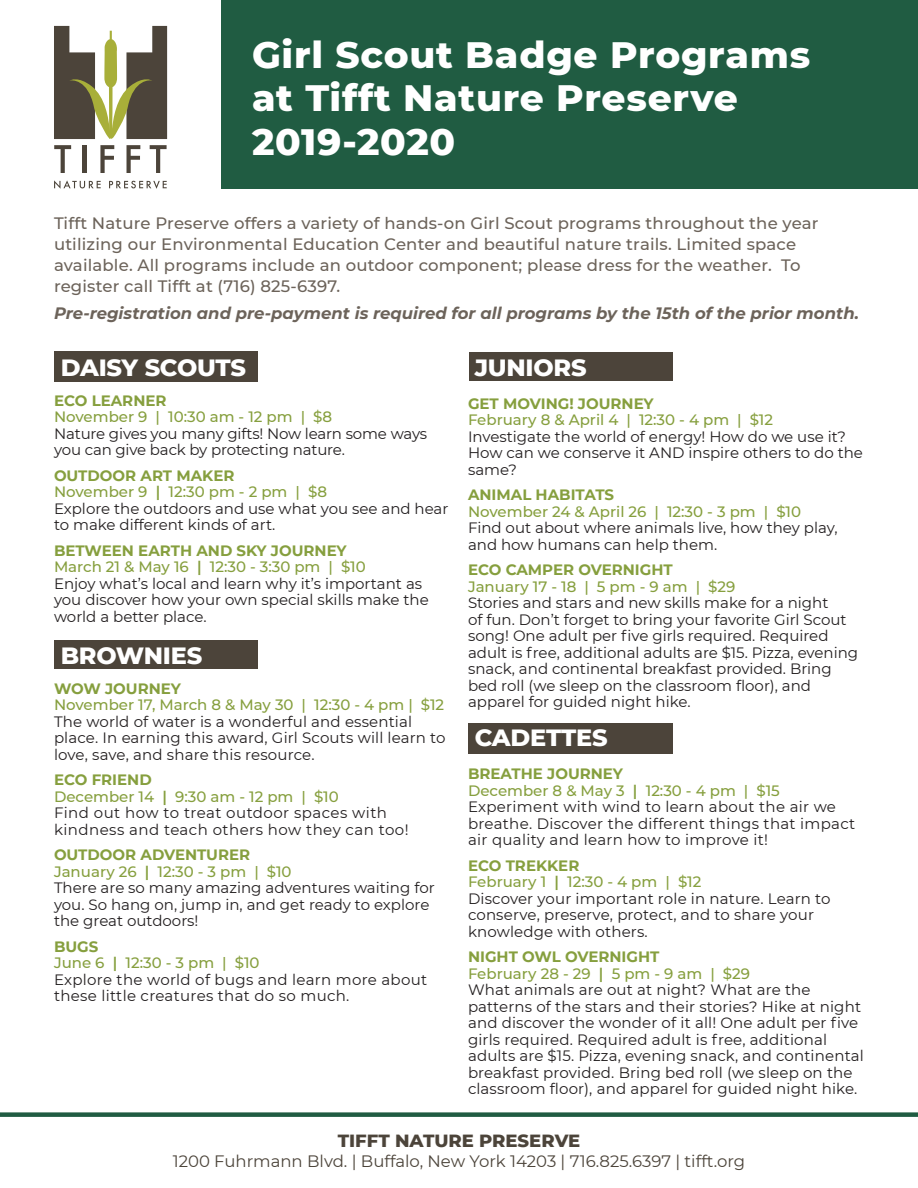
<style>
.page{position:relative;width:918px;height:1188px;background:#fff}
.page>*{position:absolute;margin:0;border:0;box-sizing:border-box;transform-origin:0 0}
.t1{font:800 37.5px "Montserrat";letter-spacing:.02em;color:#fff}
.t2{font:800 24px "Montserrat";letter-spacing:-.01em;color:#fff}
.t3{font:800 18px "Montserrat";color:#4c443a}
.t4{font:500 16.5px/21px "Montserrat";letter-spacing:.01em;color:#6c635a}
.t5{font:italic 700 16.5px "Montserrat";color:#6c635a}
.t6{font:16.5px "Montserrat";color:#4c443a}
.t7{font:15px/16.5px "Montserrat";color:#231f20}
.t8{font:500 15px "Montserrat";color:#869f3e}
.t9{font:15px/16.5px "Montserrat";letter-spacing:.02em;color:#231f20}
.t10{font:700 15px "Montserrat";color:#869f3e}
.t11{font:15px/16.5px "Montserrat";letter-spacing:.03em;color:#231f20}
.s1{font-weight:600}
</style>
<div class="page">
<div style="left:54px;top:641px;width:203px;height:28px;background:#4c443a"></div>
<div style="left:54px;top:351px;width:203px;height:31px;background:#4c443a"></div>
<div style="left:470px;top:352px;width:203px;height:29px;background:#4c443a"></div>
<div style="left:468px;top:723px;width:205px;height:31px;background:#4c443a"></div>
<div style="left:221px;top:0;width:697px;height:189px;background:#205c42"></div>
<svg style="left:54px;top:180px;width:47px;height:9px"></svg>
<svg style="left:109px;top:181px;width:58px;height:8px"></svg>
<svg style="left:54px;top:145px;width:17px;height:28px"></svg>
<hr style="left:82px;top:145px;width:4px;height:28px;background:#4c443a">
<svg style="left:100px;top:145px;width:14px;height:28px"></svg>
<svg style="left:127px;top:145px;width:13px;height:28px"></svg>
<svg style="left:150px;top:145px;width:17px;height:28px"></svg>
<svg style="left:54px;top:26px;width:113px;height:113px"></svg>
<div style="left:0;top:1112px;width:918px;height:5px;background:#205c42"></div>
<p class="t1" style="left:252px;top:27px;width:560px">Girl Scout Badge Programs</p>
<p class="t1" style="left:252px;top:70px;width:487px">at Tifft Nature Preserve</p>
<p class="t1" style="left:252px;top:114px;width:205px">2019-2020</p>
<p class="t4" style="left:54px;top:212px;width:766px">Tifft Nature Preserve offers a variety of hands-on Girl Scout programs throughout the year utilizing our Environmental Education Center and beautiful nature trails. Limited space available. All programs include an outdoor component; please dress for the weather. To register call Tifft at (716) 825-6397.</p>
<p class="t5" style="left:54px;top:301px;width:807px">Pre-registration and pre-payment is required for all programs by the 15th of the prior month.</p>
<p class="t2" style="left:61px;top:350px;width:187px">DAISY SCOUTS</p>
<p class="t10" style="left:54px;top:390px;width:114px">ECO LEARNER</p>
<p class="t8" style="left:54px;top:406px;width:280px">November 9 | 10:30 am - 12 pm | $8</p>
<p class="t7" style="left:54px;top:425px;width:375px">Nature gives you many gifts! Now learn some ways you can give back by protecting nature.</p>
<p class="t10" style="left:54px;top:465px;width:182px">OUTDOOR ART MAKER</p>
<p class="t8" style="left:54px;top:481px;width:275px">November 9 <span class="s1">|</span> 12:30 pm - 2 pm | $8</p>
<p class="t7" style="left:54px;top:500px;width:396px">Explore the outdoors and use what you see and hear to make different kinds of art.</p>
<p class="t10" style="left:54px;top:540px;width:294px">BETWEEN EARTH AND SKY JOURNEY</p>
<p class="t8" style="left:54px;top:556px;width:313px">March 21 &amp; May 16 <span class="s1">|</span> 12:30 - 3:30 pm | $10</p>
<p class="t7" style="left:54px;top:575px;width:376px">Enjoy what’s local and learn why it’s important as you discover how your own special skills make the world a better place.</p>
<p class="t2" style="left:61px;top:638px;width:143px">BROWNIES</p>
<p class="t10" style="left:54px;top:678px;width:128px">WOW JOURNEY</p>
<p class="t8" style="left:54px;top:694px;width:392px">November 17, March 8 &amp; May 30 | 12:30 - 4 pm | $12</p>
<p class="t7" style="left:54px;top:713px;width:393px">The world of water is a wonderful and essential place. In earning this award, Girl Scouts will learn to love, save, and share this resource.</p>
<p class="t10" style="left:54px;top:769px;width:99px">ECO FRIEND</p>
<p class="t8" style="left:54px;top:786px;width:286px">December 14 <span class="s1">|</span> 9:30 am - 12 pm | $10</p>
<p class="t11" style="left:54px;top:804px;width:356px">Find out how to treat outdoor spaces with kindness and teach others how they can too!</p>
<p class="t10" style="left:54px;top:844px;width:198px">OUTDOOR ADVENTURER</p>
<p class="t8" style="left:54px;top:861px;width:239px">January 26 <span class="s1">|</span> 12:30 - 3 pm | $10</p>
<p class="t7" style="left:54px;top:879px;width:382px">There are so many amazing adventures waiting for you. So hang on, jump in, and get ready to explore the great outdoors!</p>
<p class="t10" style="left:54px;top:936px;width:46px">BUGS</p>
<p class="t8" style="left:54px;top:952px;width:207px">June 6 <span class="s1">|</span> 12:30 - 3 pm | $10</p>
<p class="t9" style="left:54px;top:971px;width:375px">Explore the world of bugs and learn more about these little creatures that do so much.</p>
<p class="t2" style="left:475px;top:350px;width:113px">JUNIORS</p>
<p class="t10" style="left:468px;top:393px;width:187px">GET MOVING! JOURNEY</p>
<p class="t8" style="left:468px;top:409px;width:307px">February 8 &amp; April 4 | 12:30 - 4 pm | $12</p>
<p class="t7" style="left:468px;top:428px;width:397px">Investigate the world of energy! How do we use it?<br>How can we conserve it AND inspire others to do the same?</p>
<p class="t10" style="left:468px;top:484px;width:148px">ANIMAL HABITATS</p>
<p class="t8" style="left:468px;top:501px;width:335px">November 24 &amp; April 26 | 12:30 - 3 pm | $10</p>
<p class="t7" style="left:468px;top:519px;width:371px">Find out about where animals live, how they play, and how humans can help them.</p>
<p class="t10" style="left:468px;top:559px;width:206px">ECO CAMPER OVERNIGHT</p>
<p class="t8" style="left:468px;top:576px;width:269px">January 17 - 18 | 5 pm - 9 am | $29</p>
<p class="t7" style="left:468px;top:594px;width:392px">Stories and stars and new skills make for a night<br>of fun. Don’t forget to bring your favorite Girl Scout song! One adult per five girls required. Required adult is free, additional adults are $15. Pizza, evening snack, and continental breakfast provided. Bring bed roll (we sleep on the classroom floor), and apparel for guided night hike.</p>
<p class="t2" style="left:475px;top:720px;width:134px">CADETTES</p>
<p class="t10" style="left:468px;top:763px;width:157px">BREATHE JOURNEY</p>
<p class="t8" style="left:468px;top:780px;width:313px">December 8 &amp; May 3 <span class="s1">|</span> 12:30 - 4 pm | $15</p>
<p class="t9" style="left:468px;top:798px;width:389px">Experiment with wind to learn about the air we breathe. Discover the different things that impact air quality and learn how to improve it!</p>
<p class="t10" style="left:468px;top:855px;width:113px">ECO TREKKER</p>
<p class="t8" style="left:468px;top:871px;width:235px">February 1 <span class="s1">|</span> 12:30 - 4 pm | $12</p>
<p class="t7" style="left:468px;top:890px;width:364px">Discover your important role in nature. Learn to conserve, preserve, protect, and to share your knowledge with others.</p>
<p class="t10" style="left:468px;top:946px;width:193px">NIGHT OWL OVERNIGHT</p>
<p class="t8" style="left:468px;top:963px;width:284px">February 28 - 29 <span class="s1">|</span> 5 pm - 9 am | $29</p>
<p class="t7" style="left:468px;top:981px;width:397px">What animals are out at night? What are the patterns of the stars and their stories? Hike at night and discover the wonder of it all! One adult per five girls required. Required adult is free, additional adults are $15. Pizza, evening snack, and continental breakfast provided. Bring bed roll (we sleep on the classroom floor), and apparel for guided night hike.</p>
<p class="t3" style="left:338px;top:1127px;width:244px">TIFFT NATURE PRESERVE</p>
<p class="t6" style="left:173px;top:1150px;width:574px">1200 Fuhrmann Blvd. | Buffalo, New York 14203 | 716.825.6397 | tifft.org</p>
</div>
